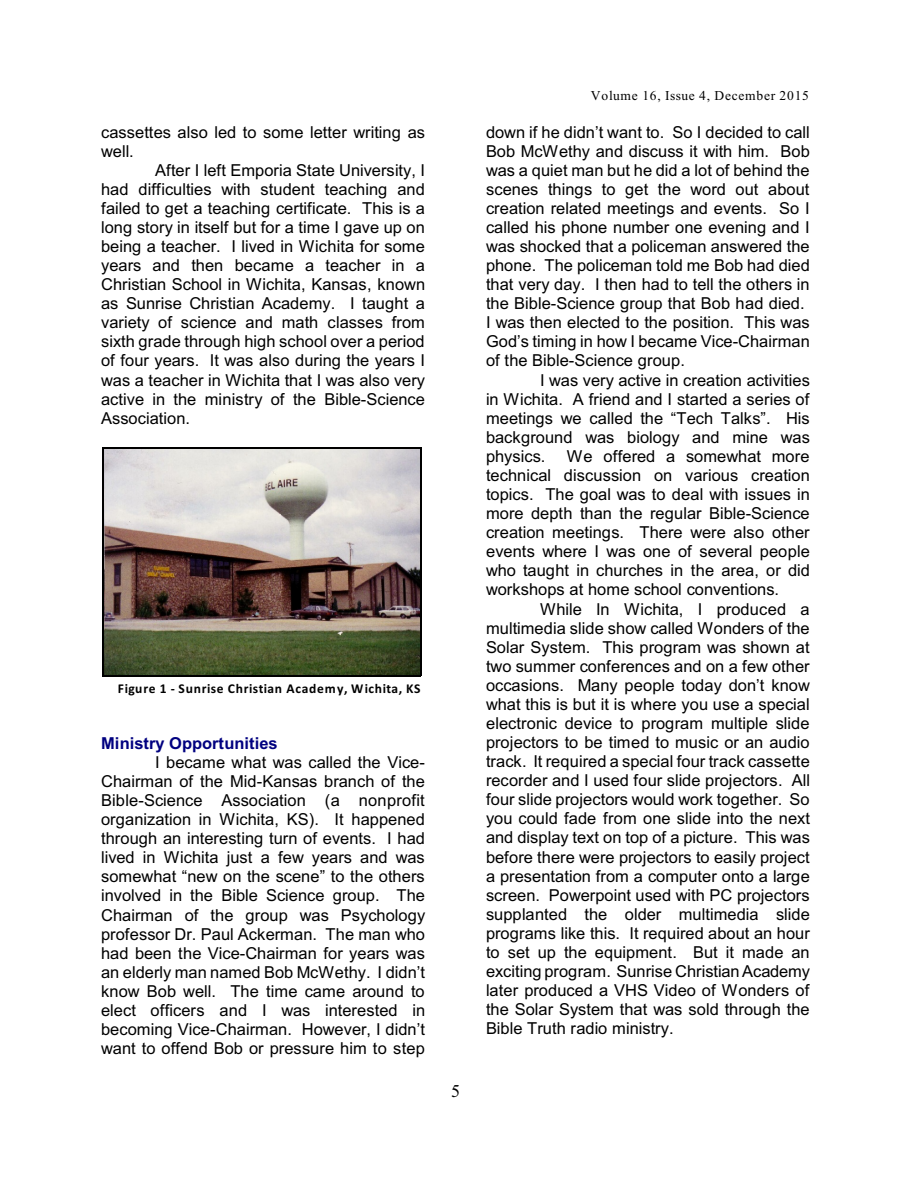
<style>
.page{position:relative;width:918px;height:1188px;background:#fff}
.page>*{position:absolute;margin:0;border:0;box-sizing:border-box;transform-origin:0 0}
.t1{font:18px "Times New Roman";color:#000}
.t2{font:16.5px/19px "Arial";color:#000;text-align:justify}
.t3{font:700 16.5px "Arial";color:#000080}
.t4{font:700 13.5px "Calibri";letter-spacing:.05em;color:#000}
.t5{font:13.5px "Times New Roman";letter-spacing:.055em;color:#000}
</style>
<div class="page">
<img style="left:103px;top:449px;width:317px;height:226px">
<hr style="left:102px;top:447px;width:1px;height:229px;background:#000">
<hr style="left:420px;top:447px;width:1px;height:229px;background:#000">
<hr style="left:102px;top:447px;width:319px;height:2px;background:#000">
<hr style="left:102px;top:675px;width:319px;height:2px;background:#000">
<p class="t2" style="left:101px;top:124px;width:325px">cassettes also led to some letter writing as well.</p>
<p class="t2" style="left:101px;top:162px;width:326px;text-indent:54px">After I left Emporia State University, I had difficulties with student teaching and failed to get a teaching certificate. This is a long story in itself but for a time I gave up on being a teacher. I lived in Wichita for some years and then became a teacher in a Christian School in Wichita, Kansas, known as Sunrise Christian Academy. I taught a variety of science and math classes from sixth grade through high school over a period of four years. It was also during the years I was a teacher in Wichita that I was also very active in the ministry of the Bible-Science Association.</p>
<p class="t4" style="left:118px;top:683px;width:304px">Figure 1 - Sunrise Christian Academy, Wichita, KS</p>
<p class="t3" style="left:101px;top:737px;width:178px">Ministry Opportunities</p>
<p class="t2" style="left:101px;top:754px;width:326px;text-indent:54px">I became what was called the Vice-Chairman of the Mid-Kansas branch of the Bible-Science Association (a nonprofit organization in Wichita, KS). It happened through an interesting turn of events. I had lived in Wichita just a few years and was somewhat “new on the scene” to the others involved in the Bible Science group. The Chairman of the group was Psychology professor Dr. Paul Ackerman. The man who had been the Vice-Chairman for years was an elderly man named Bob McWethy. I didn’t know Bob well. The time came around to elect officers and I was interested in becoming Vice-Chairman. However, I didn’t want to offend Bob or pressure him to step</p>
<p class="t1" style="left:451px;top:1085px;width:10px">5</p>
<p class="t5" style="left:591px;top:91px;width:220px">Volume 16, Issue 4, December 2015</p>
<p class="t2" style="left:486px;top:124px;width:325px;text-align:left">down if he didn’t want to. So I decided to call Bob McWethy and discuss it with him. Bob was a quiet man but he did a lot of behind the scenes things to get the word out about creation related meetings and events. So I called his phone number one evening and I was shocked that a policeman answered the phone. The policeman told me Bob had died that very day. I then had to tell the others in the Bible-Science group that Bob had died.<br>I was then elected to the position. This was God’s timing in how I became Vice-Chairman of the Bible-Science group.</p>
<p class="t2" style="left:486px;top:372px;width:325px;text-indent:54px">I was very active in creation activities in Wichita. A friend and I started a series of meetings we called the “Tech Talks”. His background was biology and mine was physics.</p>
<p class="t2" style="left:486px;top:448px;width:326px;text-indent:81px">We offered a somewhat more technical discussion on various creation topics. The goal was to deal with issues in more depth than the regular Bible-Science creation meetings. There were also other events where I was one of several people who taught in churches in the area, or did workshops at home school conventions.</p>
<p class="t2" style="left:486px;top:601px;width:326px;text-indent:54px">While In Wichita, I produced a multimedia slide show called Wonders of the Solar System. This program was shown at two summer conferences and on a few other occasions. Many people today don’t know what this is but it is where you use a special electronic device to program multiple slide projectors to be timed to music or an audio track. It required a special four track cassette recorder and I used four slide projectors. All four slide projectors would work together. So you could fade from one slide into the next and display text on top of a picture. This was before there were projectors to easily project a presentation from a computer onto a large screen. Powerpoint used with PC projectors supplanted the older multimedia slide programs like this. It required about an hour to set up the equipment. But it made an exciting program. Sunrise ChristianAcademy later produced a VHS Video of Wonders of the Solar System that was sold through the Bible Truth radio ministry.</p>
</div>
